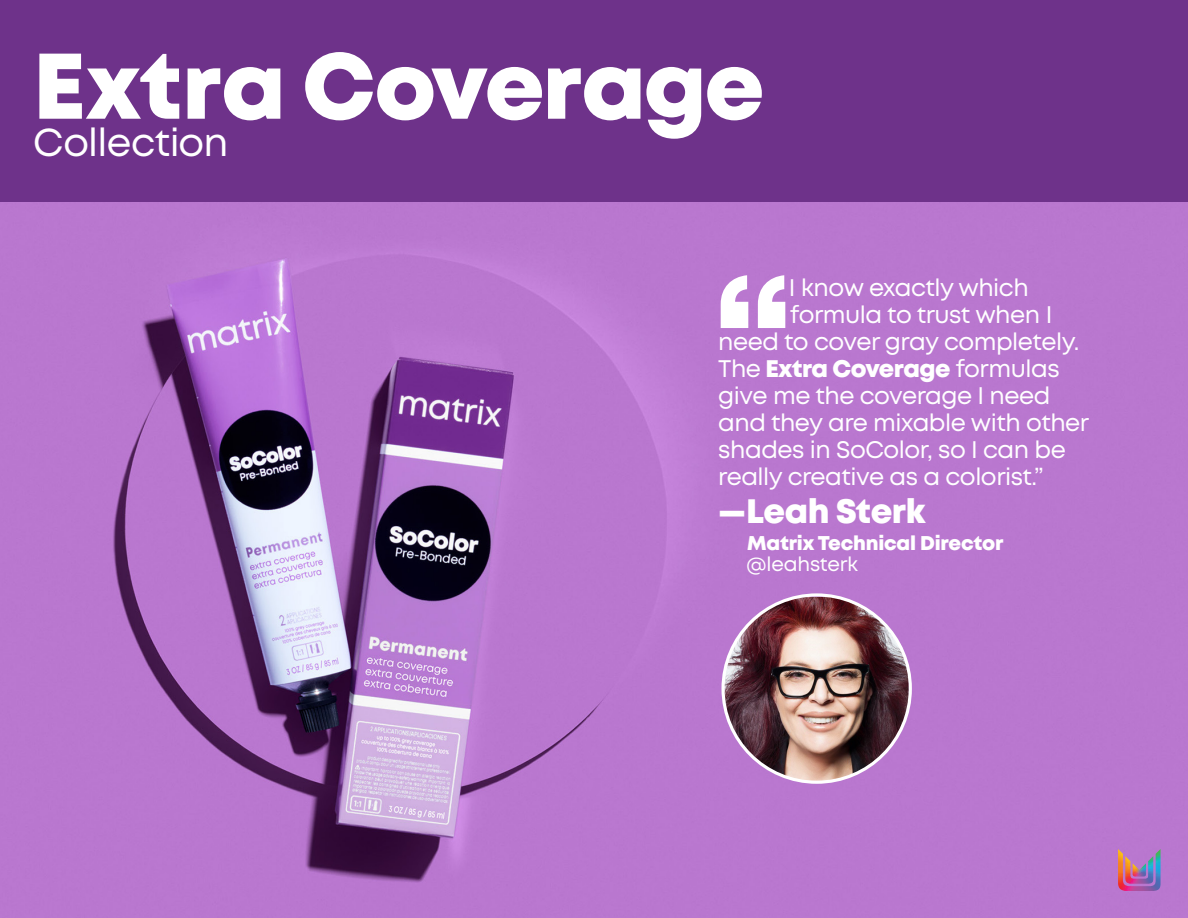
<style>
.page{position:relative;width:1188px;height:918px;background:#fff}
.page>*{position:absolute;margin:0;border:0;box-sizing:border-box;transform-origin:0 0}
.t1{font:800 151.65px "Mont";color:#fff}
.t2{font:800 93px "Mont";letter-spacing:-.005em;color:#fff}
.t3{font:39px "Mont";letter-spacing:-.015em;color:#fff}
.t4{font:800 33.9px "Mont";letter-spacing:-.015em;color:#fff}
.t5{font:24px "Mont";letter-spacing:-.02em;color:#fff}
.t6{font:800 24px "Mont";letter-spacing:-.02em;color:#fff}
.t7{font:800 19.95px "Mont";letter-spacing:-.01em;color:#fff}
.t8{font:19.95px "Mont";letter-spacing:-.01em;color:#fff}
.s1{font-weight:400}
</style>
<div class="page">
<img style="left:0;top:201px;width:1188px;height:717px">
<div style="left:0;top:0;width:1188px;height:201px;background:#6e328a"></div>
<img style="left:723px;top:597px;width:186px;height:185px">
<svg style="left:1118px;top:849px;width:43px;height:42px;background:#a874a0"></svg>
<p class="t2" style="left:33px;top:26px;width:733px">Extra Coverage</p>
<p class="t3" style="left:33px;top:118px;width:197px">Collection</p>
<p class="t1" style="left:714px;top:239px;width:81px">“</p>
<p class="t5" style="left:789px;top:273px;width:241px">I know exactly which</p>
<p class="t5" style="left:790px;top:300px;width:264px">formula to trust when I</p>
<p class="t5" style="left:718px;top:327px;width:363px">need to cover gray completely.</p>
<p class="t6" style="left:718px;top:353px;width:343px"><span class="s1">The</span> Extra Coverage <span class="s1">formulas</span></p>
<p class="t5" style="left:718px;top:381px;width:334px">give me the coverage I need</p>
<p class="t5" style="left:718px;top:408px;width:372px">and they are mixable with other</p>
<p class="t5" style="left:718px;top:435px;width:349px">shades in SoColor, so I can be</p>
<p class="t5" style="left:718px;top:462px;width:327px">really creative as a colorist.”</p>
<p class="t4" style="left:718px;top:489px;width:209px">—Leah Sterk</p>
<p class="t7" style="left:747px;top:530px;width:258px">Matrix Technical Director</p>
<p class="t8" style="left:747px;top:551px;width:113px">@leahsterk</p>
</div>
